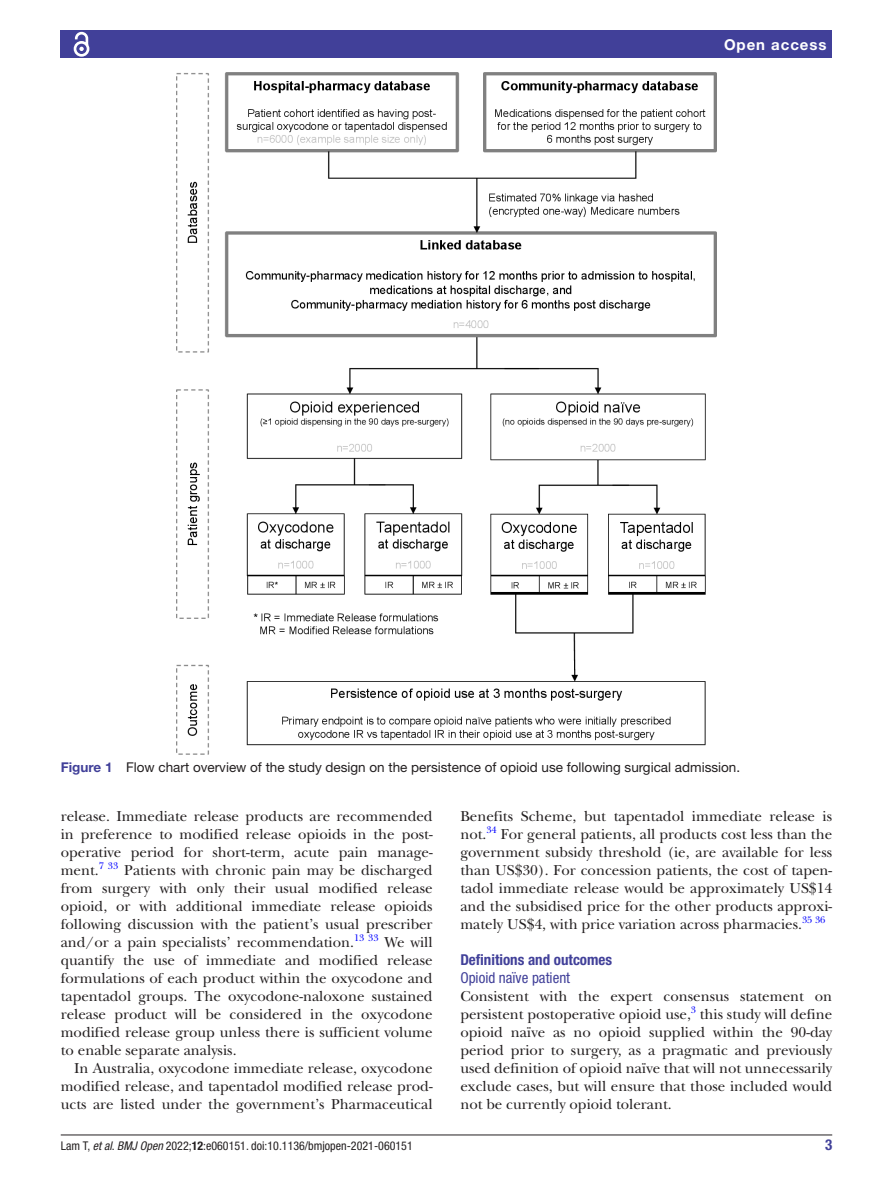
<style>
.page{position:relative;width:893px;height:1191px;background:#fff}
.page>*{position:absolute;margin:0;border:0;box-sizing:border-box;transform-origin:0 0}
.t1{font:15px/18px "New Baskerville";color:#231f20;text-align:justify}
.t2{font:700 condensed 15px "Helvetica Neue LT Std";color:#414099}
.t3{font:condensed 15px "Helvetica Neue LT Std";color:#414099}
.t4{font:700 15px "Helvetica Neue LT Std";letter-spacing:.065em;color:#fff}
.t5{font:13.5px "Helvetica Neue LT Std";color:#231f20}
.t6{font:condensed 12px "Helvetica Neue LT Std";color:#231f20}
.t7{font:9.9px "New Baskerville";color:#00f}
.s1{font-weight:700;color:#414099}
.s2{font-style:italic}
.s3{font-weight:700}
</style>
<div class="page">
<hr style="left:61px;top:1134px;width:771px;height:1px;background:#231f20">
<div style="left:61px;top:31px;width:771px;height:27px;background:#414099"></div>
<svg style="left:73px;top:31px;width:17px;height:26px"></svg>
<img style="left:176px;top:73px;width:540px;height:681px">
<p class="t4" style="left:724px;top:35px;width:104px">Open access</p>
<p class="t5" style="left:61px;top:759px;width:681px"><span class="s1">Figure 1</span> Flow chart overview of the study design on the persistence of opioid use following surgical admission.</p>
<p class="t1" style="left:61px;top:807px;width:373px">release. Immediate release products are recommended in preference to modified release opioids in the post&shy;operative period for short-term, acute pain manage&shy;ment.</p>
<p class="t7" style="left:99px;top:859px;width:21px">7 33</p>
<p class="t1" style="left:61px;top:861px;width:373px;text-indent:64px">Patients with chronic pain may be discharged from surgery with only their usual modified release opioid, or with additional immediate release opioids following discussion with the patient’s usual prescriber and/or a pain specialists’ recommendation.</p>
<p class="t7" style="left:354px;top:931px;width:26px">13 33</p>
<p class="t1" style="left:61px;top:933px;width:373px;text-indent:324px">We will quantify the use of immediate and modified release formulations of each product within the oxycodone and tapentadol groups. The oxycodone-naloxone sustained release product will be considered in the oxycodone modified release group unless there is sufficient volume to enable separate analysis.</p>
<p class="t1" style="left:61px;top:1059px;width:373px;text-indent:14px">In Australia, oxycodone immediate release, oxycodone modified release, and tapentadol modified release prod&shy;ucts are listed under the government’s Pharmaceutical</p>
<p class="t1" style="left:460px;top:807px;width:373px">Benefits Scheme, but tapentadol immediate release is not.<sup>34</sup> For general patients, all products cost less than the government subsidy threshold (ie, are available for less than US$30). For concession patients, the cost of tapen&shy;tadol immediate release would be approximately US$14 and the subsidised price for the other products approxi&shy;mately US$4, with price variation across pharmacies.</p>
<p class="t7" style="left:802px;top:913px;width:25px">35 36</p>
<p class="t2" style="left:460px;top:951px;width:153px">Definitions and outcomes</p>
<p class="t3" style="left:460px;top:969px;width:111px">Opioid naïve patient</p>
<p class="t1" style="left:460px;top:987px;width:373px">Consistent with the expert consensus statement on persistent postoperative opioid use,</p>
<p class="t7" style="left:691px;top:1003px;width:7px">3</p>
<p class="t1" style="left:460px;top:1005px;width:373px;text-indent:239px">this study will define opioid naïve as no opioid supplied within the 90-day period prior to surgery, as a pragmatic and previously used definition of opioid naïve that will not unnecessarily exclude cases, but will ensure that those included would not be currently opioid tolerant.</p>
<p class="t6" style="left:61px;top:1138px;width:354px">Lam T, <span class="s2">et al</span>. <span class="s2">BMJ Open</span> 2022;<span class="s3">12</span>:e060151. doi:10.1136/bmjopen-2021-060151</p>
<p class="t2" style="left:825px;top:1135px;width:9px">3</p>
</div>
